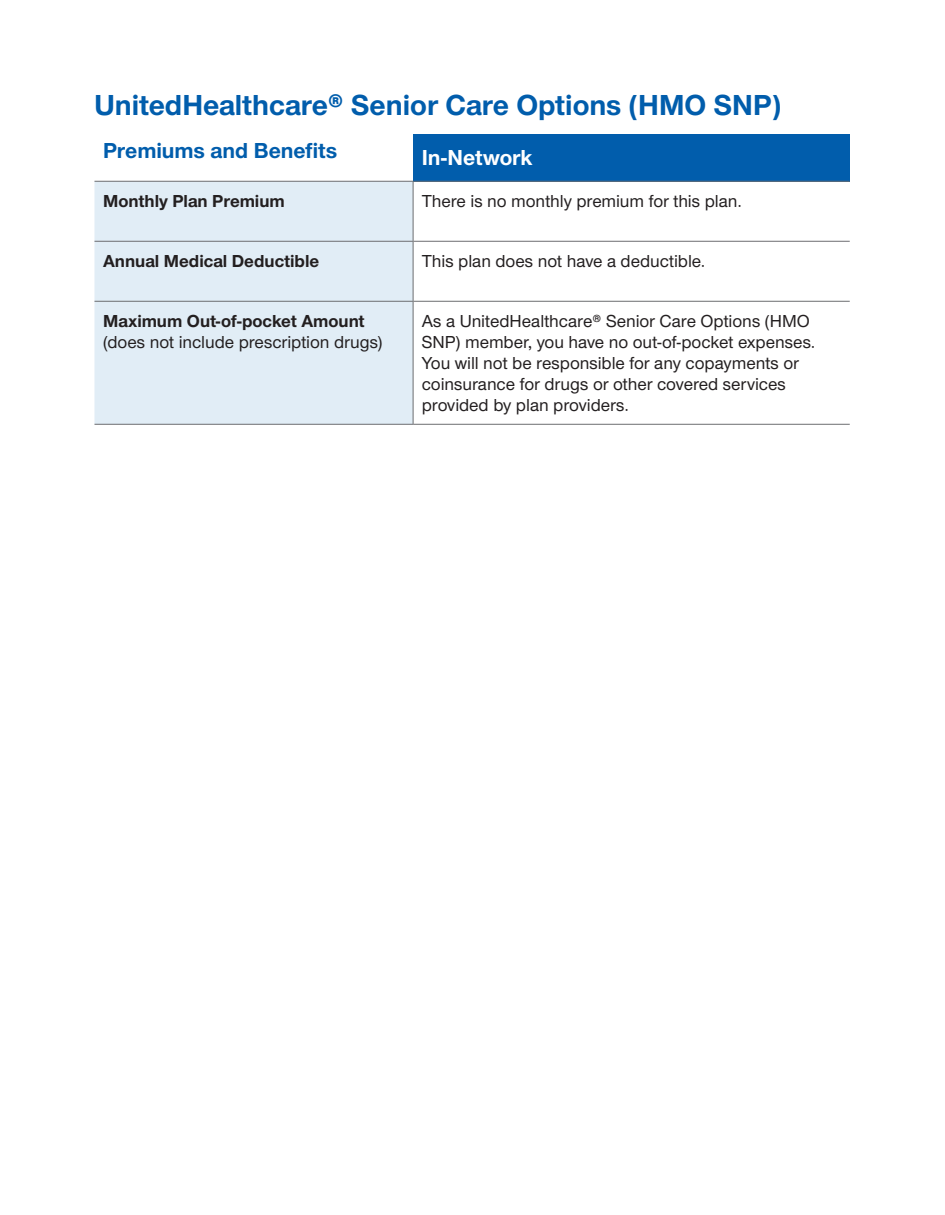
<style>
.page{position:relative;width:945px;height:1215px;background:#fff}
.page>*{position:absolute;margin:0;border:0;box-sizing:border-box;transform-origin:0 0}
.t1{font:700 30px "UHC Sans";color:#015dac}
.t2{font:700 22.5px "UHC Sans";color:#015dac}
.t3{font:700 22.5px "UHC Sans";color:#fff}
.t4{font:500 18px/21px "UHC Sans";letter-spacing:-.005em;color:#231f20}
.t5{font:700 18px "UHC Sans";color:#231f20}
</style>
<div class="page">
<div style="left:413px;top:134px;width:437px;height:47px;background:#015dac"></div>
<div style="left:94px;top:182px;width:319px;height:242px;background:#e1edf6"></div>
<hr style="left:94px;top:181px;width:319px;height:1px;background:#6c6d70">
<hr style="left:413px;top:181px;width:437px;height:1px;background:#6c6d70">
<hr style="left:413px;top:182px;width:1px;height:59px;background:#6c6d70">
<hr style="left:94px;top:241px;width:319px;height:1px;background:#6c6d70">
<hr style="left:413px;top:241px;width:437px;height:1px;background:#6c6d70">
<hr style="left:413px;top:242px;width:1px;height:59px;background:#6c6d70">
<hr style="left:94px;top:301px;width:319px;height:1px;background:#6c6d70">
<hr style="left:413px;top:301px;width:437px;height:1px;background:#6c6d70">
<hr style="left:413px;top:302px;width:1px;height:122px;background:#6c6d70">
<hr style="left:94px;top:424px;width:319px;height:1px;background:#6c6d70">
<hr style="left:413px;top:424px;width:437px;height:1px;background:#6c6d70">
<h1 class="t1" style="left:94px;top:84px;width:688px">UnitedHealthcare® Senior Care Options (HMO SNP)</h1>
<p class="t2" style="left:103px;top:135px;width:236px">Premiums and Benefits</p>
<p class="t3" style="left:422px;top:143px;width:112px">In-Network</p>
<p class="t5" style="left:103px;top:189px;width:183px">Monthly Plan Premium</p>
<p class="t4" style="left:422px;top:190px;width:322px">There is no monthly premium for this plan.</p>
<p class="t5" style="left:103px;top:249px;width:218px">Annual Medical Deductible</p>
<p class="t4" style="left:422px;top:250px;width:285px">This plan does not have a deductible.</p>
<p class="t5" style="left:103px;top:309px;width:263px">Maximum Out-of-pocket Amount</p>
<p class="t4" style="left:103px;top:331px;width:281px">(does not include prescription drugs)</p>
<p class="t4" style="left:422px;top:310px;width:395px">As a UnitedHealthcare® Senior Care Options (HMO SNP) member, you have no out-of-pocket expenses.<br>You will not be responsible for any copayments or coinsurance for drugs or other covered services provided by plan providers.</p>
</div>
